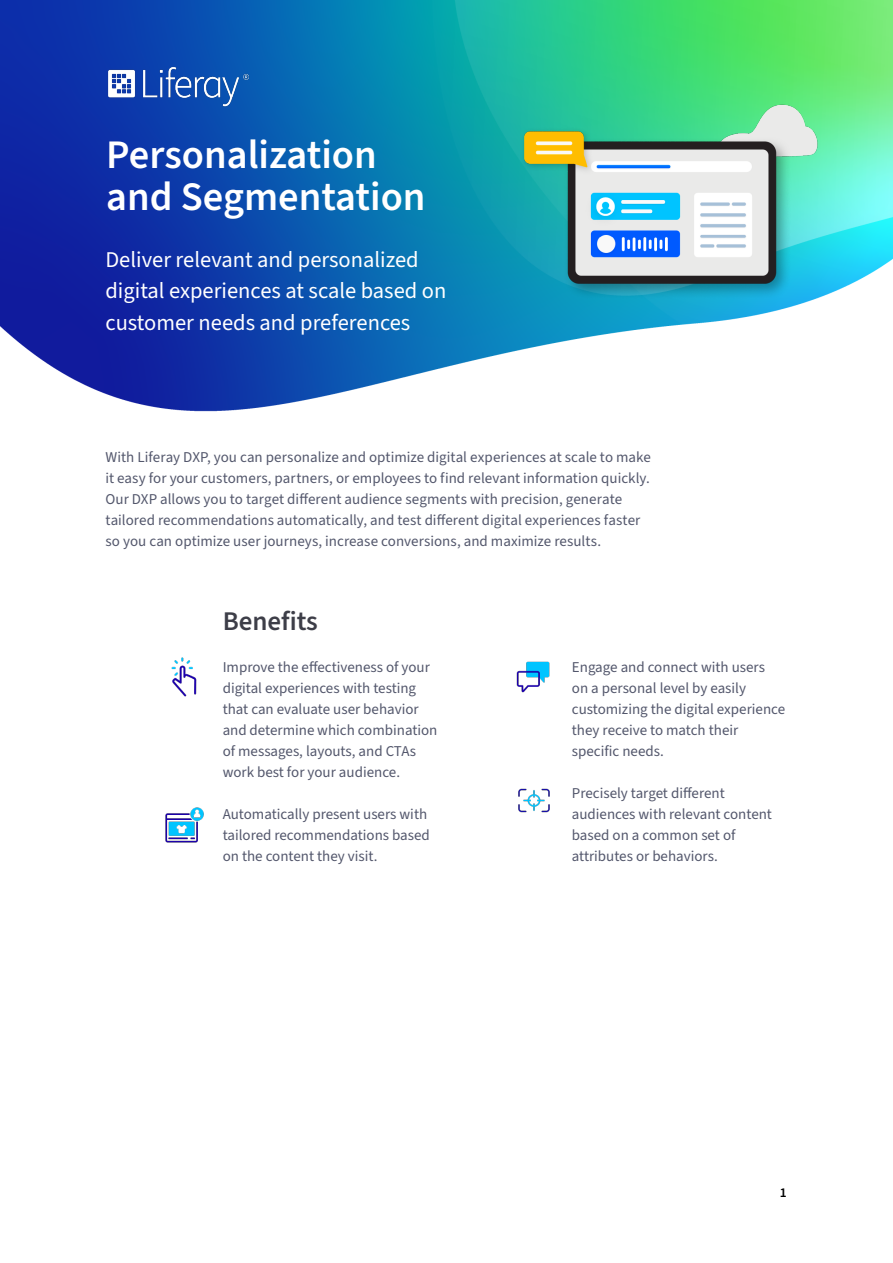
<style>
.page{position:relative;width:893px;height:1263px;background:#fff}
.page>*{position:absolute;margin:0;border:0;box-sizing:border-box;transform-origin:0 0}
.t1{font:600 40.5px/42px "Source Sans 3";color:#fff}
.t2{font:600 27px "Source Sans 3";color:#3d3e48}
.t3{font:22.5px/31.5px "Source Sans 3";color:#fff}
.t4{font:15px/21px "Source Sans 3";color:#53576c}
.t5{font:600 13.5px "Source Sans 3";color:#000}
</style>
<div class="page">
<img style="left:0;top:0;width:893px;height:412px">
<img style="left:106px;top:67px;width:145px;height:39px">
<img style="left:518px;top:788px;width:32px;height:25px">
<img style="left:516px;top:661px;width:34px;height:32px">
<img style="left:165px;top:807px;width:39px;height:36px">
<img style="left:171px;top:657px;width:26px;height:40px">
<img style="left:505px;top:6px;width:386px;height:387px">
<h1 class="t1" style="left:106px;top:135px;width:321px">Personalization and Segmentation</h1>
<h3 class="t3" style="left:105px;top:244px;width:342px">Deliver relevant and personalized digital experiences at scale based on customer needs and preferences</h3>
<p class="t4" style="left:105px;top:447px;width:547px">With Liferay DXP, you can personalize and optimize digital experiences at scale to make it easy for your customers, partners, or employees to find relevant information quickly.<br>Our DXP allows you to target different audience segments with precision, generate tailored recommendations automatically, and test different digital experiences faster so you can optimize user journeys, increase conversions, and maximize results.</p>
<h2 class="t2" style="left:223px;top:603px;width:97px">Benefits</h2>
<p class="t4" style="left:223px;top:657px;width:216px">Improve the effectiveness of your digital experiences with testing that can evaluate user behavior and determine which combination of messages, layouts, and CTAs work best for your audience.</p>
<p class="t4" style="left:223px;top:804px;width:209px">Automatically present users with tailored recommendations based on the content they visit.</p>
<p class="t4" style="left:572px;top:657px;width:215px">Engage and connect with users<br>on a personal level by easily customizing the digital experience they receive to match their specific needs.</p>
<p class="t4" style="left:572px;top:783px;width:202px">Precisely target different audiences with relevant content based on a common set of attributes or behaviors.</p>
<p class="t5" style="left:780px;top:1184px;width:8px">1</p>
</div>
